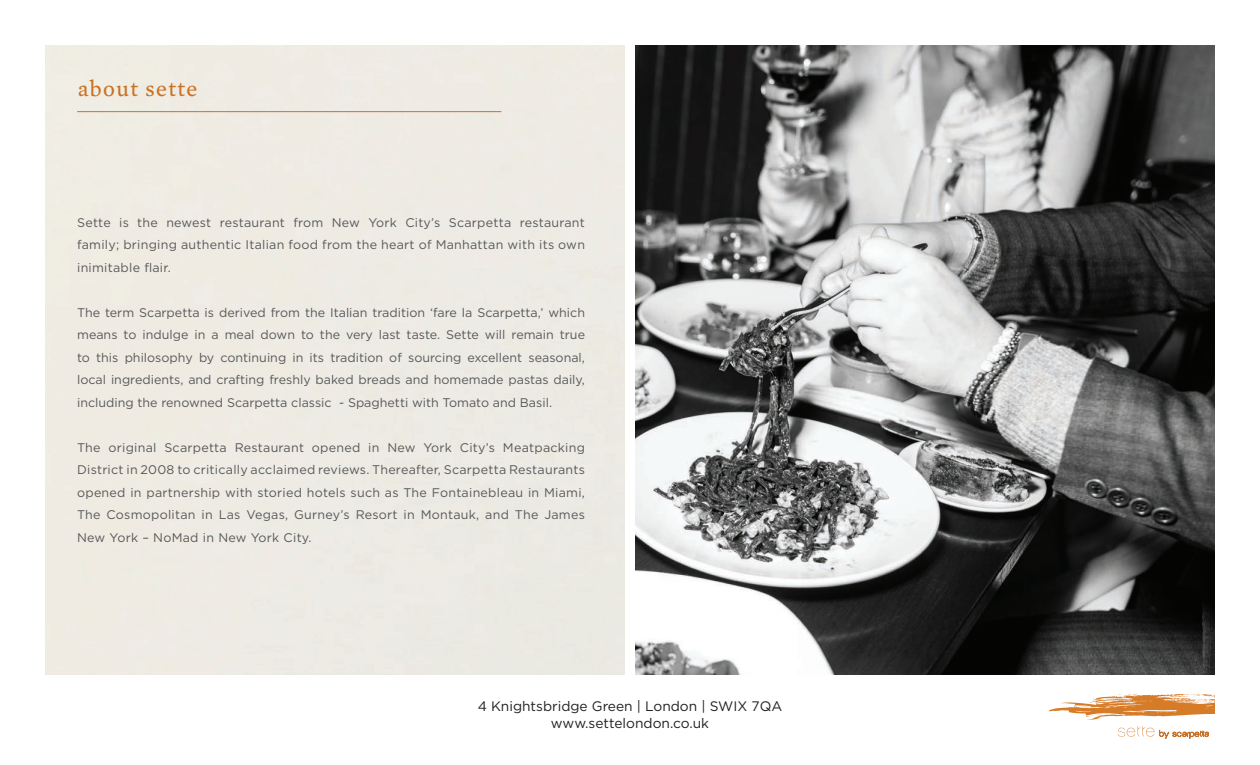
<style>
.page{position:relative;width:1260px;height:765px;background:#fff}
.page>*{position:absolute;margin:0;border:0;box-sizing:border-box;transform-origin:0 0}
.t1{font:22.5px "Mercury Text G3";letter-spacing:.06em;color:#cb7122}
.t2{font:13.75px/16.5px "Gotham";color:#231f20;text-align:center}
.t3{font:12.5px/22.5px "Gotham";letter-spacing:.02em;color:#57585a;text-align:justify}
</style>
<div class="page">
<svg style="left:1048px;top:693px;width:167px;height:46px"></svg>
<img style="left:636px;top:45px;width:579px;height:629px">
<hr style="left:77px;top:111px;width:424px;height:1px;background:#cb7122">
<h1 class="t1" style="left:78px;top:75px;width:121px">about sette</h1>
<p class="t3" style="left:77px;top:211px;width:509px">Sette is the newest restaurant from New York City’s Scarpetta restaurant family; bringing authentic Italian food from the heart of Manhattan with its own inimitable flair.</p>
<p class="t3" style="left:77px;top:301px;width:509px">The term Scarpetta is derived from the Italian tradition ‘fare la Scarpetta,’ which means to indulge in a meal down to the very last taste. Sette will remain true to this philosophy by continuing in its tradition of sourcing excellent seasonal, local ingredients, and crafting freshly baked breads and homemade pastas daily, including the renowned Scarpetta classic - Spaghetti with Tomato and Basil.</p>
<p class="t3" style="left:77px;top:436px;width:509px">The original Scarpetta Restaurant opened in New York City’s Meatpacking District in 2008 to critically acclaimed reviews. Thereafter, Scarpetta Restaurants opened in partnership with storied hotels such as The Fontainebleau in Miami, The Cosmopolitan in Las Vegas, Gurney’s Resort in Montauk, and The James New York – NoMad in New York City.</p>
<p class="t2" style="left:478px;top:698px;width:306px">4 Knightsbridge Green | London | SWIX 7QA www.settelondon.co.uk</p>
</div>
